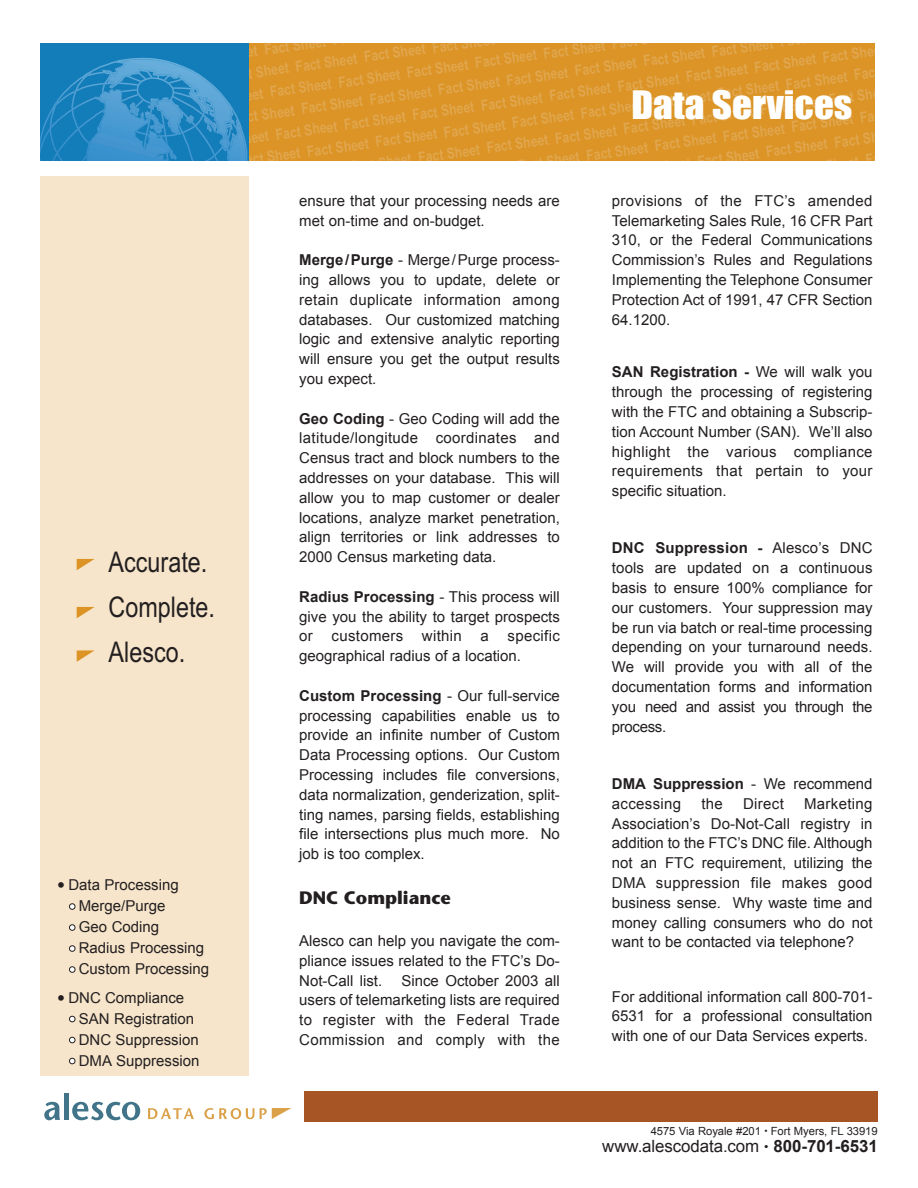
<style>
.page{position:relative;width:918px;height:1188px;background:#fff}
.page>*{position:absolute;margin:0;border:0;box-sizing:border-box;transform-origin:0 0}
.t1{font:36px "Impact";color:#fff;scale:1.09 1}
.t2{font:28.5px/45px "Arial Narrow";color:#231f20}
.t3{font:700 18px "Stone Sans";color:#231f20}
.t4{font:16.95px "Arial";letter-spacing:-.005em;color:#231f20}
.t5{font:700 15.3px "Arial Narrow";color:#e1a64e}
.t6{font:15px/19.8px "Arial";color:#231f20;text-align:justify}
.t7{font:15px/19.8px "Arial";letter-spacing:.02em;color:#231f20}
.t8{font:11.25px "Arial";letter-spacing:-.005em;color:#231f20}
.s1{font-size:22.5px}
.s2{font-size:22.5px;color:#fff}
.s3{font-weight:700}
.s4{font-size:9px}
.s5{font-size:12.45px}
</style>
<div class="page">
<div style="left:249px;top:44px;width:625px;height:117px;background:#db9425"></div>
<div style="left:41px;top:44px;width:208px;height:117px;background:#137db9"></div>
<svg style="left:41px;top:58px;width:207px;height:103px"></svg>
<div style="left:41px;top:177px;width:208px;height:899px;background:#f6e5ca"></div>
<svg style="left:44px;top:1102px;width:16px;height:18px"></svg>
<div style="left:64px;top:1094px;width:5px;height:26px;background:#417389"></div>
<svg style="left:72px;top:1102px;width:68px;height:18px"></svg>
<svg style="left:148px;top:1108px;width:46px;height:11px"></svg>
<svg style="left:204px;top:1108px;width:50px;height:11px"></svg>
<svg style="left:260px;top:1108px;width:31px;height:11px"></svg>
<div style="left:304px;top:1091px;width:574px;height:31px;background:#a75524"></div>
<svg style="left:77px;top:559px;width:18px;height:11px"></svg>
<svg style="left:77px;top:607px;width:18px;height:11px"></svg>
<svg style="left:77px;top:650px;width:18px;height:12px"></svg>
<h2 class="t2" style="left:109px;top:542px;width:108px">Accurate.<br>Complete.<br>Alesco.</h2>
<p class="t6" style="left:57px;top:875px;width:123px"><span class="s1">•</span> Data Processing</p>
<p class="t6" style="left:68px;top:896px;width:99px"><span class="s2">•</span> Merge/Purge</p>
<p class="t6" style="left:68px;top:917px;width:92px"><span class="s2">•</span> Geo Coding</p>
<p class="t6" style="left:68px;top:938px;width:137px"><span class="s2">•</span> Radius Processing</p>
<p class="t6" style="left:68px;top:959px;width:142px"><span class="s2">•</span> Custom Processing</p>
<p class="t6" style="left:57px;top:988px;width:129px"><span class="s1">•</span> DNC Compliance</p>
<p class="t6" style="left:68px;top:1009px;width:127px"><span class="s2">•</span> SAN Registration</p>
<p class="t6" style="left:68px;top:1030px;width:132px"><span class="s2">•</span> DNC Suppression</p>
<p class="t6" style="left:68px;top:1051px;width:133px"><span class="s2">•</span> DMA Suppression</p>
<p class="t5" style="left:245px;top:90px;width:416px;rotate:-8deg">eet Fact Sheet Fact Sheet Fact Sheet Fact Sheet Fact Sheet Fact Sh</p>
<p class="t5" style="left:246px;top:111px;width:565px;rotate:-8deg">ct Sheet Fact Sheet Fact Sheet Fact Sheet Fact Sheet Fact Sheet Fact Sheet Fact Sheet Fact</p>
<p class="t5" style="left:246px;top:46px;width:103px;rotate:-8deg">et Fact Sheet Fa</p>
<p class="t5" style="left:247px;top:68px;width:250px;rotate:-8deg">t Sheet Fact Sheet Fact Sheet Fact Sheet</p>
<p class="t5" style="left:243px;top:133px;width:644px;rotate:-8deg">heet Fact Sheet Fact Sheet Fact Sheet Fact Sheet Fact Sheet Fact Sheet Fact Sheet Fact Sheet Fact Shee</p>
<p class="t5" style="left:245px;top:154px;width:637px;rotate:-8deg">act Sheet Fact Sheet Fact Sheet Fact Sheet Fact Sheet Fact Sheet Fact Sheet Fact Sheet Fact Sheet Fac</p>
<p class="t5" style="left:349px;top:161px;width:536px;rotate:-8deg">F t Sheet Fact Sheet Fact Sheet Fact Sheet Fact Sheet Fact Sheet Fact Sheet Fact She</p>
<h1 class="t1" style="left:631px;top:83px;width:204px">Data Services</h1>
<p class="t5" style="left:517px;top:160px;width:361px;rotate:-8deg">Fact Sheet Fact Sheet Fact Sheet Fact Sheet Fact Sheet Fa</p>
<p class="t5" style="left:657px;top:162px;width:224px;rotate:-8deg">Sh et Fact Sheet Fact Sheet Fact Sh</p>
<p class="t5" style="left:817px;top:161px;width:64px;rotate:-8deg">t Sheet Fa</p>
<p class="t6" style="left:299px;top:191px;width:262px">ensure that your processing needs are met on-time and on-budget.</p>
<p class="t6" style="left:299px;top:250px;width:262px"><span class="s3">Merge/Purge</span> - Merge/Purge process&shy;ing allows you to update, delete or retain duplicate information among databases. Our customized matching logic and extensive analytic reporting will ensure you get the output results you expect.</p>
<p class="t6" style="left:299px;top:408px;width:262px"><span class="s3">Geo Coding</span> - Geo Coding will add the latitude/longitude coordinates and Census tract and block numbers to the addresses on your database. This will allow you to map customer or dealer locations, analyze market penetration, align territories or link addresses to 2000 Census marketing data.</p>
<p class="t6" style="left:299px;top:587px;width:262px"><span class="s3">Radius Processing</span> - This process will give you the ability to target prospects or customers within a specific geographical radius of a location.</p>
<p class="t6" style="left:299px;top:686px;width:262px"><span class="s3">Custom Processing</span> - Our full-service processing capabilities enable us to provide an infinite number of Custom Data Processing options. Our Custom Processing includes file conversions, data normalization, genderization, split&shy;ting names, parsing fields, establishing file intersections plus much more. No job is too complex.</p>
<p class="t3" style="left:299px;top:890px;width:153px">DNC Compliance</p>
<p class="t6" style="left:299px;top:931px;width:262px">Alesco can help you navigate the com&shy;pliance issues related to the FTC’s Do-Not-Call list.</p>
<p class="t6" style="left:299px;top:971px;width:262px;text-indent:102px">Since October 2003 all users of telemarketing lists are required to register with the Federal Trade Commission and comply with the</p>
<p class="t6" style="left:612px;top:191px;width:262px">provisions of the FTC’s amended Telemarketing Sales Rule, 16 CFR Part 310, or the Federal Communications Commission’s Rules and Regulations Implementing the Telephone Consumer Protection Act of 1991, 47 CFR Section 64.1200.</p>
<p class="t6" style="left:612px;top:362px;width:262px"><span class="s3">SAN Registration -</span> We will walk you through the processing of registering with the FTC and obtaining a Subscrip&shy;tion Account Number (SAN). We’ll also highlight the various compliance requirements that pertain to your specific situation.</p>
<p class="t6" style="left:612px;top:538px;width:262px"><span class="s3">DNC Suppression -</span> Alesco’s DNC tools are updated on a continuous basis to ensure 100% compliance for our customers. Your suppression may be run via batch or real-time processing depending on your turnaround needs.<br>We will provide you with all of the documentation forms and information you need and assist you through the process.</p>
<p class="t7" style="left:612px;top:774px;width:262px"><span class="s3">DMA Suppression</span> - We recommend accessing</p>
<p class="t6" style="left:612px;top:794px;width:262px;text-indent:192px">Marketing Association’s Do-Not-Call registry in addition to the FTC’s DNC file. Although not an FTC requirement, utilizing the DMA suppression file makes good business sense. Why waste time and money calling consumers who do not want to be contacted via telephone?</p>
<p class="t6" style="left:701px;top:794px;width:23px">the</p>
<p class="t6" style="left:743px;top:794px;width:42px">Direct</p>
<p class="t6" style="left:612px;top:987px;width:262px">For additional information call 800-701- 6531 for a professional consultation with one of our Data Services experts.</p>
<p class="t8" style="left:651px;top:1125px;width:229px">4575 Via Royale #201 <span class="s4">•</span> Fort Myers, FL 33919</p>
<p class="t4" style="left:602px;top:1137px;width:277px">www.alescodata.com <span class="s5">•</span> <span class="s3">800-701-6531</span></p>
</div>
